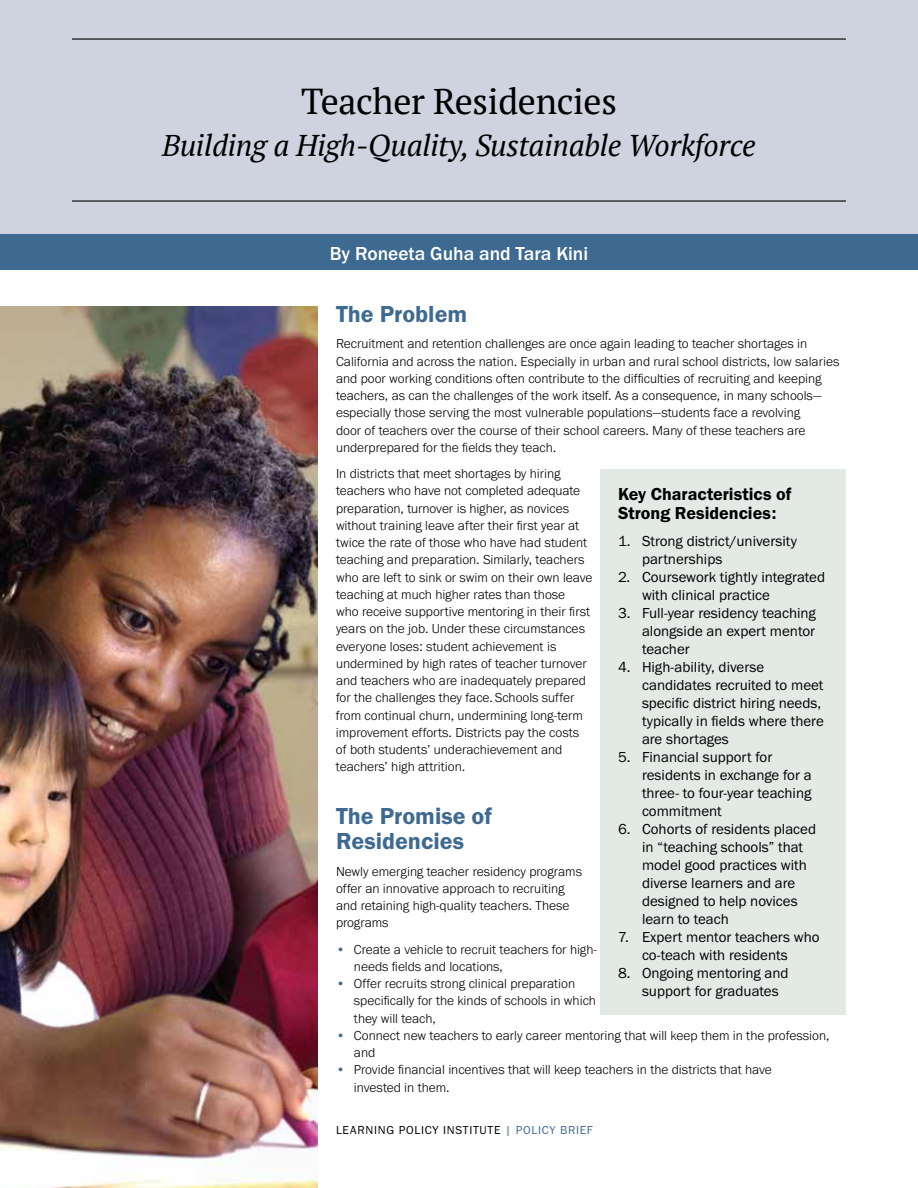
<style>
.page{position:relative;width:918px;height:1188px;background:#fff}
.page>*{position:absolute;margin:0;border:0;box-sizing:border-box;transform-origin:0 0}
.t1{font:36px "PT Serif";letter-spacing:-.01em;color:#000}
.t2{font:italic 30px "PT Serif";letter-spacing:-.01em;color:#000}
.t3{font:24px/25.5px "Franklin Gothic URW Dem";color:#3e6a91}
.t4{font:500 19.5px "Franklin Gothic URW";color:#fff}
.t5{font:18px/19.5px "Franklin Gothic URW Dem";color:#000}
.t6{font:15px/18px "Franklin Gothic URW Boo";color:#000}
.t7{font:300 13.5px/17.2px "Franklin Gothic URW";color:#000}
.t8{font:12px "Franklin Gothic URW Boo";letter-spacing:.06em;color:#000}
.s1{color:#3e6a91}
.s2{font-family:"Franklin Gothic URW Hea";color:#99a4ae}
</style>
<div class="page">
<img style="left:0;top:306px;width:318px;height:882px">
<div style="left:0;top:0;width:918px;height:234px;background:#cfd3df"></div>
<div style="left:600px;top:470px;width:246px;height:546px;background:#e3eae6"></div>
<div style="left:0;top:234px;width:918px;height:36px;background:#3e6a91"></div>
<hr style="left:72px;top:38px;width:774px;height:2px;background:#000">
<hr style="left:72px;top:200px;width:774px;height:2px;background:#000">
<h1 class="t1" style="left:301px;top:78px;width:317px">Teacher Residencies</h1>
<h2 class="t2" style="left:162px;top:126px;width:595px">Building a High-Quality, Sustainable Workforce</h2>
<h3 class="t4" style="left:330px;top:242px;width:260px">By Roneeta Guha and Tara Kini</h3>
<h3 class="t3" style="left:336px;top:301px;width:133px">The Problem</h3>
<p class="t7" style="left:336px;top:335px;width:505px">Recruitment and retention challenges are once again leading to teacher shortages in California and across the nation. Especially in urban and rural school districts, low salaries and poor working conditions often contribute to the difficulties of recruiting and keeping teachers, as can the challenges of the work itself. As a consequence, in many schools— especially those serving the most vulnerable populations—students face a revolving<br>door of teachers over the course of their school careers. Many of these teachers are underprepared for the fields they teach.</p>
<p class="t7" style="left:336px;top:465px;width:258px">In districts that meet shortages by hiring teachers who have not completed adequate preparation, turnover is higher, as novices without training leave after their first year at twice the rate of those who have had student teaching and preparation. Similarly, teachers who are left to sink or swim on their own leave teaching at much higher rates than those<br>who receive supportive mentoring in their first years on the job. Under these circumstances everyone loses: student achievement is undermined by high rates of teacher turnover and teachers who are inadequately prepared for the challenges they face. Schools suffer from continual churn, undermining long-term improvement efforts. Districts pay the costs of both students’ underachievement and teachers’ high attrition.</p>
<h3 class="t3" style="left:336px;top:803px;width:158px">The Promise of<br>Residencies</h3>
<p class="t7" style="left:336px;top:862px;width:248px">Newly emerging teacher residency programs offer an innovative approach to recruiting and retaining high-quality teachers. These programs</p>
<p class="t7" style="left:354px;top:940px;width:244px;text-indent:-18px"><span class="s1">•</span> Create a vehicle to recruit teachers for high&shy;needs fields and locations,</p>
<p class="t7" style="left:354px;top:975px;width:243px;text-indent:-18px"><span class="s1">•</span> Offer recruits strong clinical preparation specifically for the kinds of schools in which they will teach,</p>
<p class="t7" style="left:354px;top:1026px;width:477px;text-indent:-18px"><span class="s1">•</span> Connect new teachers to early career mentoring that will keep them in the profession, and</p>
<p class="t7" style="left:354px;top:1061px;width:419px;text-indent:-18px"><span class="s1">•</span> Provide financial incentives that will keep teachers in the districts that have invested in them.</p>
<h3 class="t5" style="left:618px;top:483px;width:175px">Key Characteristics of<br>Strong Residencies:</h3>
<p class="t6" style="left:642px;top:532px;width:156px;text-indent:-24px">1. Strong district/university partnerships</p>
<p class="t6" style="left:642px;top:568px;width:185px;text-indent:-24px">2. Coursework tightly integrated with clinical practice</p>
<p class="t6" style="left:642px;top:604px;width:175px;text-align:justify;text-indent:-24px">3. Full-year residency teaching alongside an expert mentor teacher</p>
<p class="t6" style="left:642px;top:658px;width:183px;text-indent:-24px">4. High-ability, diverse candidates recruited to meet specific district hiring needs, typically in fields where there are shortages</p>
<p class="t6" style="left:642px;top:748px;width:171px;text-indent:-24px">5. Financial support for residents in exchange for a three- to four-year teaching commitment</p>
<p class="t6" style="left:642px;top:820px;width:176px;text-indent:-24px">6. Cohorts of residents placed in “teaching schools” that model good practices with diverse learners and are designed to help novices learn to teach</p>
<p class="t6" style="left:618px;top:928px;width:203px;text-align:center">7. Expert mentor teachers who co-teach with residents</p>
<p class="t6" style="left:642px;top:964px;width:148px;text-indent:-24px">8. Ongoing mentoring and support for graduates</p>
<p class="t8" style="left:336px;top:1123px;width:259px">LEARNING POLICY INSTITUTE <span class="s2">|</span> <span class="s1">POLICY BRIEF</span></p>
</div>
